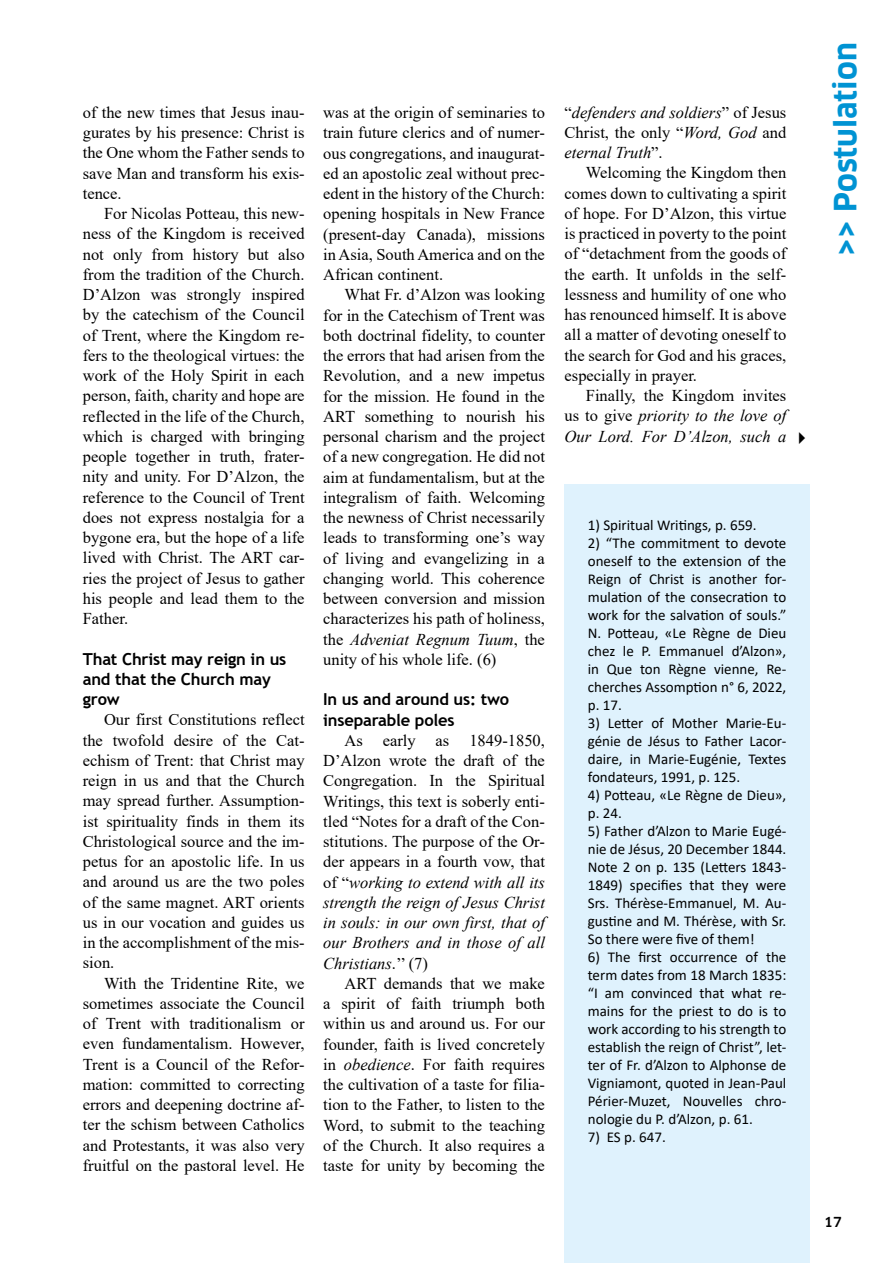
<style>
.page{position:relative;width:893px;height:1263px;background:#fff}
.page>*{position:absolute;margin:0;border:0;box-sizing:border-box;transform-origin:0 0}
.t1{font:700 30px "Clan";color:#0093d3}
.t2{font:16.5px/20.2px "Times New Roman";color:#000;text-align:justify}
.t3{font:italic 16.5px/20.2px "Times New Roman";color:#000;text-align:justify}
.t4{font:700 16.5px/20.2px "Trebuchet MS";letter-spacing:-.01em;color:#000}
.t5{font:15px/18px "Calibri";color:#000;text-align:justify}
.t6{font:500 13.5px "Clan";color:#000}
.s1{font-style:italic}
.s2{font-style:normal}
</style>
<div class="page">
<div style="left:565px;top:484px;width:245px;height:779px;background:#dff2fd"></div>
<p class="t2" style="left:83px;top:102px;width:223px">of the new times that Jesus inau&shy;gurates by his presence: Christ is the One whom the Father sends to save Man and transform his exis&shy;tence.</p>
<p class="t2" style="left:83px;top:203px;width:223px;text-indent:21px">For Nicolas Potteau, this new&shy;ness of the Kingdom is received not only from history but also from the tradition of the Church.<br>D’Alzon was strongly inspired by the catechism of the Council of Trent, where the Kingdom re&shy;fers to the theological virtues: the work of the Holy Spirit in each person, faith, charity and hope are reflected in the life of the Church, which is charged with bringing people together in truth, frater&shy;nity and unity. For D’Alzon, the reference to the Council of Trent does not express nostalgia for a bygone era, but the hope of a life lived with Christ. The ART car&shy;ries the project of Jesus to gather his people and lead them to the Father.</p>
<p class="t4" style="left:83px;top:649px;width:205px">That Christ may reign in us and that the Church may grow</p>
<p class="t2" style="left:83px;top:709px;width:223px;text-indent:21px">Our first Constitutions reflect the twofold desire of the Cat&shy;echism of Trent: that Christ may reign in us and that the Church may spread further. Assumption&shy;ist spirituality finds in them its Christological source and the im&shy;petus for an apostolic life. In us and around us are the two poles of the same magnet. ART orients us in our vocation and guides us in the accomplishment of the mis&shy;sion.</p>
<p class="t2" style="left:83px;top:972px;width:223px;text-indent:21px">With the Tridentine Rite, we sometimes associate the Council of Trent with traditionalism or even fundamentalism. However, Trent is a Council of the Refor&shy;mation: committed to correcting errors and deepening doctrine af&shy;ter the schism between Catholics and Protestants, it was also very fruitful on the pastoral level. He</p>
<p class="t2" style="left:323px;top:102px;width:223px">was at the origin of seminaries to train future clerics and of numer&shy;ous congregations, and inaugurat&shy;ed an apostolic zeal without prec&shy;edent in the history of the Church: opening hospitals in New France (present-day Canada), missions in Asia, South America and on the African continent.</p>
<p class="t2" style="left:323px;top:284px;width:223px;text-indent:21px">What Fr. d’Alzon was looking for in the Catechism of Trent was both doctrinal fidelity, to counter the errors that had arisen from the Revolution, and a new impetus for the mission. He found in the ART something to nourish his personal charism and the project of a new congregation. He did not aim at fundamentalism, but at the integralism of faith. Welcoming the newness of Christ necessarily leads to transforming one’s way of living and evangelizing in a changing world. This coherence between conversion and mission characterizes his path of holiness, the <span class="s1">Adveniat Regnum Tuum</span>, the unity of his whole life. (6)</p>
<p class="t4" style="left:323px;top:689px;width:187px">In us and around us: two inseparable poles</p>
<p class="t2" style="left:323px;top:730px;width:223px;text-indent:21px">As early as 1849-1850, D’Alzon wrote the draft of the Congregation. In the Spiritual Writings, this text is soberly enti&shy;tled “Notes for a draft of the Con&shy;stitutions. The purpose of the Or&shy;der appears in a fourth vow, that of “<span class="s1">working to extend with all its strength the reign of Jesus Christ in souls: in our own first, that of our Brothers and in those of all Christians</span>.’’ (7)</p>
<p class="t2" style="left:323px;top:973px;width:223px;text-indent:21px">ART demands that we make a spirit of faith triumph both within us and around us. For our founder, faith is lived concretely in <span class="s1">obedience</span>. For faith requires the cultivation of a taste for filia&shy;tion to the Father, to listen to the Word, to submit to the teaching of the Church. It also requires a taste for unity by becoming the</p>
<p class="t3" style="left:565px;top:102px;width:223px"><span class="s2">“</span>defenders and soldiers<span class="s2">” of Jesus Christ, the only “</span>Word, God <span class="s2">and </span>eternal Truth<span class="s2">”.</span></p>
<p class="t2" style="left:565px;top:162px;width:223px;text-indent:21px">Welcoming the Kingdom then comes down to cultivating a spirit of hope. For D’Alzon, this virtue is practiced in poverty to the point of “detachment from the goods of the earth. It unfolds in the self&shy;lessness and humility of one who has renounced himself. It is above all a matter of devoting oneself to the search for God and his graces, especially in prayer.</p>
<p class="t3" style="left:565px;top:385px;width:223px;text-indent:21px"><span class="s2">Finally, the Kingdom invites us to give</span> priority to the love of Our Lord. For D’Alzon, such a</p>
<p class="t5" style="left:588px;top:516px;width:170px">1) Spiritual Writings, p. 659.</p>
<p class="t5" style="left:588px;top:534px;width:200px">2) “The commitment to devote oneself to the extension of the Reign of Christ is another for&shy;mulation of the consecration to work for the salvation of souls.” N. Potteau, «Le Règne de Dieu chez le P. Emmanuel d’Alzon», in Que ton Règne vienne, Re&shy;cherches Assomption n° 6, 2022, p. 17.</p>
<p class="t5" style="left:588px;top:714px;width:200px">3) Letter of Mother Marie-Eu&shy;génie de Jésus to Father Lacor&shy;daire, in Marie-Eugénie, Textes fondateurs, 1991, p. 125.</p>
<p class="t5" style="left:588px;top:786px;width:200px">4) Potteau, «Le Règne de Dieu», p. 24.</p>
<p class="t5" style="left:588px;top:822px;width:200px">5) Father d’Alzon to Marie Eugé&shy;nie de Jésus, 20 December 1844.<br>Note 2 on p. 135 (Letters 1843- 1849) specifies that they were Srs. Thérèse-Emmanuel, M. Au&shy;gustine and M. Thérèse, with Sr.<br>So there were five of them!</p>
<p class="t5" style="left:588px;top:948px;width:200px">6) The first occurrence of the term dates from 18 March 1835: “I am convinced that what re&shy;mains for the priest to do is to work according to his strength to establish the reign of Christ”, let&shy;ter of Fr. d’Alzon to Alphonse de Vigniamont, quoted in Jean-Paul Périer-Muzet, Nouvelles chro&shy;nologie du P. d’Alzon, p. 61.</p>
<p class="t5" style="left:588px;top:1128px;width:80px">7) ES p. 647.</p>
<h1 class="t1" style="left:829px;top:256px;width:215px;rotate:-90deg">&gt;&gt; Postulation</h1>
<p class="t6" style="left:824px;top:1214px;width:19px">17</p>
</div>
